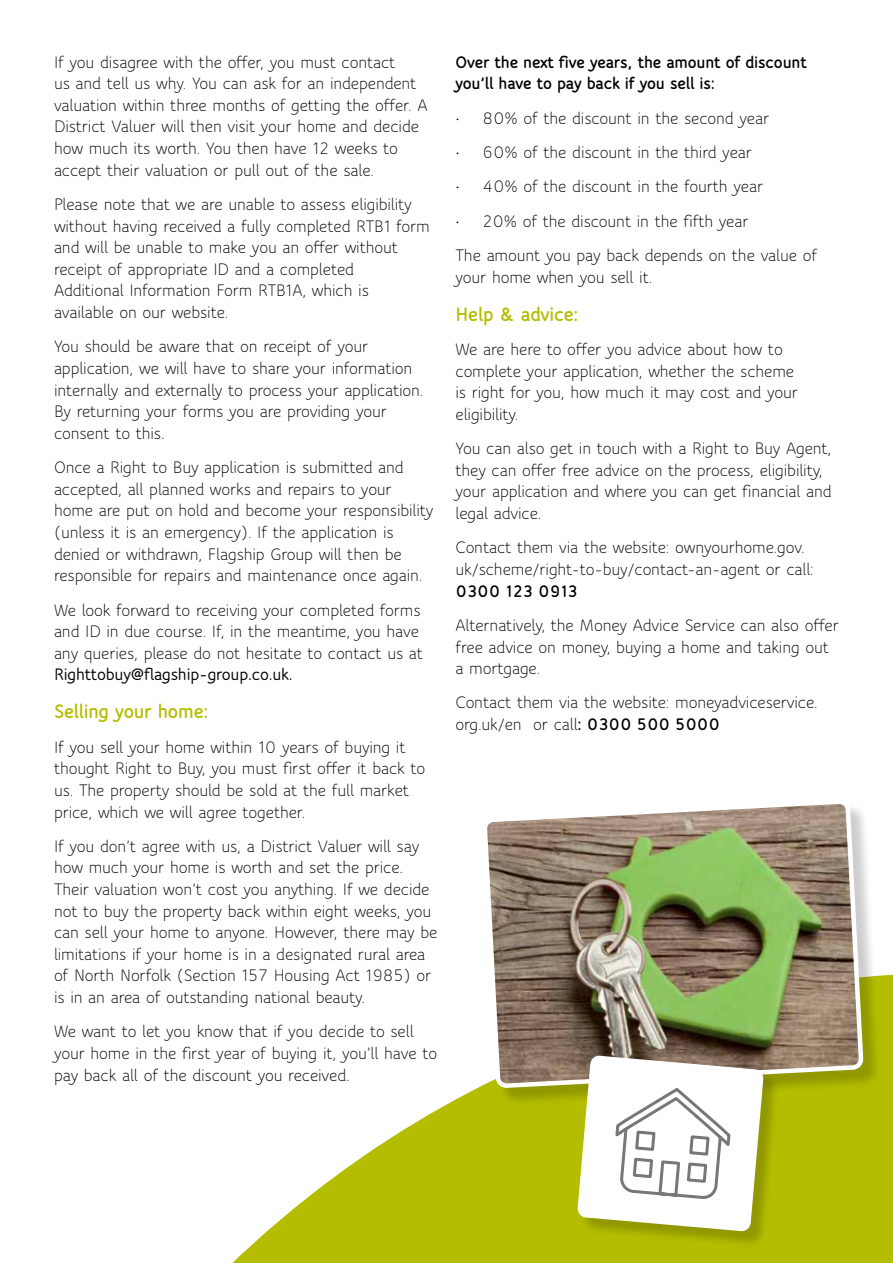
<style>
.page{position:relative;width:893px;height:1263px;background:#fff}
.page>*{position:absolute;margin:0;border:0;box-sizing:border-box;transform-origin:0 0}
.t1{font:800 21px "Speak OT";letter-spacing:-.01em;color:#b4bd00}
.t2{font:18px/21.6px "Speak OT";letter-spacing:-.01em;color:#000}
.t3{font:800 18px/21.6px "Speak OT";letter-spacing:-.01em;color:#000}
.t4{font:700 18px "Speak OT";letter-spacing:-.01em;color:#000}
.s1{font-weight:800}
</style>
<div class="page">
<svg style="left:232px;top:974px;width:661px;height:289px;fill:#b4bd00"></svg>
<div style="left:485px;top:802px;width:397px;height:304px;background:#000;opacity:.2"></div>
<img style="left:480px;top:802px;width:386px;height:288px">
<div style="left:580px;top:1058px;width:200px;height:190px;background:#000;opacity:.2"></div>
<svg style="left:575px;top:1053px;width:191px;height:181px"></svg>
<p class="t2" style="left:54px;top:51px;width:375px">If you disagree with the offer, you must contact<br>us and tell us why. You can ask for an independent valuation within three months of getting the offer. A District Valuer will then visit your home and decide how much its worth. You then have 12 weeks to accept their valuation or pull out of the sale.</p>
<p class="t2" style="left:54px;top:193px;width:377px">Please note that we are unable to assess eligibility without having received a fully completed RTB1 form and will be unable to make you an offer without receipt of appropriate ID and a completed<br>Additional Information Form RTB1A, which is available on our website.</p>
<p class="t2" style="left:54px;top:336px;width:371px">You should be aware that on receipt of your application, we will have to share your information internally and externally to process your application.<br>By returning your forms you are providing your consent to this.</p>
<p class="t2" style="left:54px;top:457px;width:381px">Once a Right to Buy application is submitted and accepted, all planned works and repairs to your home are put on hold and become your responsibility (unless it is an emergency). If the application is denied or withdrawn, Flagship Group will then be responsible for repairs and maintenance once again.</p>
<p class="t2" style="left:54px;top:599px;width:371px">We look forward to receiving your completed forms and ID in due course. If, in the meantime, you have any queries, please do not hesitate to contact us at</p>
<p class="t4" style="left:54px;top:664px;width:240px">Righttobuy@flagship-group.co.uk.</p>
<p class="t1" style="left:54px;top:699px;width:156px">Selling your home:</p>
<p class="t2" style="left:54px;top:736px;width:373px">If you sell your home within 10 years of buying it thought Right to Buy, you must first offer it back to us. The property should be sold at the full market price, which we will agree together.</p>
<p class="t2" style="left:54px;top:835px;width:385px">If you don’t agree with us, a District Valuer will say how much your home is worth and set the price.<br>Their valuation won’t cost you anything. If we decide not to buy the property back within eight weeks, you can sell your home to anyone. However, there may be limitations if your home is in a designated rural area of North Norfolk (Section 157 Housing Act 1985) or is in an area of outstanding national beauty.</p>
<p class="t2" style="left:54px;top:1021px;width:385px">We want to let you know that if you decide to sell your home in the first year of buying it, you’ll have to pay back all of the discount you received.</p>
<p class="t3" style="left:455px;top:51px;width:353px">Over the next five years, the amount of discount you’ll have to pay back if you sell is:</p>
<p class="t2" style="left:455px;top:107px;width:315px">• 80% of the discount in the second year</p>
<p class="t2" style="left:455px;top:141px;width:298px">• 60% of the discount in the third year</p>
<p class="t2" style="left:455px;top:176px;width:309px">• 40% of the discount in the fourth year</p>
<p class="t2" style="left:455px;top:204px;width:363px;line-height:34.3px">• 20% of the discount in the fifth year<br>The amount you pay back depends on the value of</p>
<p class="t2" style="left:455px;top:266px;width:198px">your home when you sell it.</p>
<p class="t1" style="left:455px;top:301px;width:124px">Help &amp; advice:</p>
<p class="t2" style="left:455px;top:338px;width:344px">We are here to offer you advice about how to complete your application, whether the scheme is right for you, how much it may cost and your eligibility.</p>
<p class="t2" style="left:455px;top:438px;width:378px">You can also get in touch with a Right to Buy Agent, they can offer free advice on the process, eligibility, your application and where you can get financial and legal advice.</p>
<p class="t2" style="left:455px;top:537px;width:360px">Contact them via the website: ownyourhome.gov. uk/scheme/right-to-buy/contact-an-agent or call:</p>
<p class="t3" style="left:455px;top:580px;width:124px">0300 123 0913</p>
<p class="t2" style="left:455px;top:614px;width:385px">Alternatively, the Money Advice Service can also offer free advice on money, buying a home and taking out a mortgage.</p>
<p class="t2" style="left:455px;top:692px;width:364px">Contact them via the website: moneyadviceservice. org.uk/en or call<span class="s1">: 0300 500 5000</span></p>
</div>
